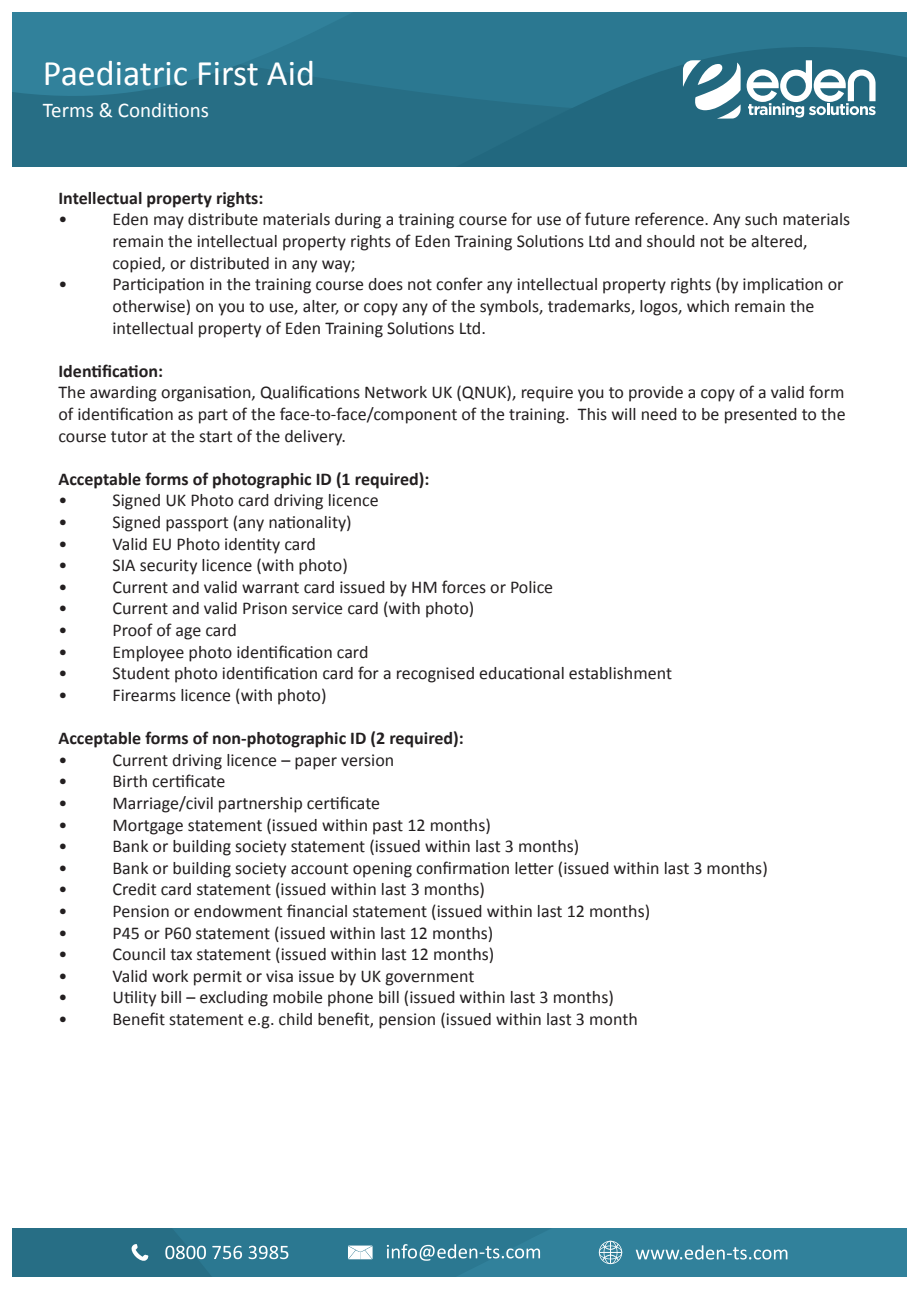
<style>
.page{position:relative;width:919px;height:1289px;background:#fff}
.page>*{position:absolute;margin:0;border:0;box-sizing:border-box;transform-origin:0 0}
.t1{font:36px "Calibri";color:#fff}
.t2{font:21px "Calibri";color:#fff}
.t3{font:18px/21.6px "Calibri";color:#231f20}
.t4{font:700 18px "Calibri";color:#231f20}
</style>
<div class="page">
<svg style="left:847px;top:13px;width:59px;height:153px;background:#256d84"></svg>
<svg style="left:13px;top:13px;width:834px;height:153px;background:#29738b"></svg>
<svg style="left:682px;top:60px;width:193px;height:59px"></svg>
<svg style="left:13px;top:1228px;width:893px;height:48px;background:#378098"></svg>
<h1 class="t1" style="left:43px;top:48px;width:273px">Paediatric First Aid</h1>
<p class="t2" style="left:43px;top:95px;width:168px">Terms &amp; Conditions</p>
<p class="t4" style="left:58px;top:185px;width:206px">Intellectual property rights:</p>
<p class="t3" style="left:58px;top:208px;width:10px">•</p>
<p class="t3" style="left:112px;top:208px;width:739px">Eden may distribute materials during a training course for use of future reference. Any such materials remain the intellectual property rights of Eden Training Solutions Ltd and should not be altered, copied, or distributed in any way;</p>
<p class="t3" style="left:58px;top:273px;width:10px">•</p>
<p class="t3" style="left:112px;top:273px;width:732px">Participation in the training course does not confer any intellectual property rights (by implication or otherwise) on you to use, alter, or copy any of the symbols, trademarks, logos, which remain the intellectual property of Eden Training Solutions Ltd.</p>
<p class="t4" style="left:58px;top:358px;width:106px">Identification:</p>
<p class="t3" style="left:58px;top:381px;width:788px;text-align:justify">The awarding organisation, Qualifications Network UK (QNUK), require you to provide a copy of a valid form of identification as part of the face-to-face/component of the training. This will need to be presented to the course tutor at the start of the delivery.</p>
<p class="t4" style="left:58px;top:466px;width:372px">Acceptable forms of photographic ID (1 required):</p>
<p class="t3" style="left:58px;top:489px;width:10px">•</p>
<p class="t3" style="left:112px;top:489px;width:268px">Signed UK Photo card driving licence</p>
<p class="t3" style="left:58px;top:510px;width:10px">•</p>
<p class="t3" style="left:112px;top:510px;width:241px">Signed passport (any nationality)</p>
<p class="t3" style="left:58px;top:532px;width:10px">•</p>
<p class="t3" style="left:112px;top:532px;width:205px">Valid EU Photo identity card</p>
<p class="t3" style="left:58px;top:554px;width:10px">•</p>
<p class="t3" style="left:112px;top:554px;width:237px">SIA security licence (with photo)</p>
<p class="t3" style="left:58px;top:575px;width:10px">•</p>
<p class="t3" style="left:112px;top:575px;width:442px">Current and valid warrant card issued by HM forces or Police</p>
<p class="t3" style="left:58px;top:597px;width:10px">•</p>
<p class="t3" style="left:112px;top:597px;width:363px">Current and valid Prison service card (with photo)</p>
<p class="t3" style="left:58px;top:618px;width:10px">•</p>
<p class="t3" style="left:112px;top:618px;width:126px">Proof of age card</p>
<p class="t3" style="left:58px;top:640px;width:10px">•</p>
<p class="t3" style="left:112px;top:640px;width:257px">Employee photo identification card</p>
<p class="t3" style="left:58px;top:662px;width:10px">•</p>
<p class="t3" style="left:112px;top:662px;width:561px">Student photo identification card for a recognised educational establishment</p>
<p class="t3" style="left:58px;top:683px;width:10px">•</p>
<p class="t3" style="left:112px;top:683px;width:215px">Firearms licence (with photo)</p>
<p class="t4" style="left:58px;top:725px;width:407px">Acceptable forms of non-photographic ID (2 required):</p>
<p class="t3" style="left:58px;top:748px;width:10px">•</p>
<p class="t3" style="left:112px;top:748px;width:283px">Current driving licence – paper version</p>
<p class="t3" style="left:58px;top:770px;width:10px">•</p>
<p class="t3" style="left:112px;top:770px;width:114px">Birth certificate</p>
<p class="t3" style="left:58px;top:791px;width:10px">•</p>
<p class="t3" style="left:112px;top:791px;width:269px">Marriage/civil partnership certificate</p>
<p class="t3" style="left:58px;top:813px;width:10px">•</p>
<p class="t3" style="left:112px;top:813px;width:380px">Mortgage statement (issued within past 12 months)</p>
<p class="t3" style="left:58px;top:834px;width:10px">•</p>
<p class="t3" style="left:112px;top:834px;width:468px">Bank or building society statement (issued within last 3 months)</p>
<p class="t3" style="left:58px;top:856px;width:10px">•</p>
<p class="t3" style="left:112px;top:856px;width:656px">Bank or building society account opening confirmation letter (issued within last 3 months)</p>
<p class="t3" style="left:58px;top:878px;width:10px">•</p>
<p class="t3" style="left:112px;top:878px;width:374px">Credit card statement (issued within last 3 months)</p>
<p class="t3" style="left:58px;top:899px;width:10px">•</p>
<p class="t3" style="left:112px;top:899px;width:539px">Pension or endowment financial statement (issued within last 12 months)</p>
<p class="t3" style="left:58px;top:921px;width:10px">•</p>
<p class="t3" style="left:112px;top:921px;width:382px">P45 or P60 statement (issued within last 12 months)</p>
<p class="t3" style="left:58px;top:942px;width:10px">•</p>
<p class="t3" style="left:112px;top:942px;width:383px">Council tax statement (issued within last 12 months)</p>
<p class="t3" style="left:58px;top:964px;width:10px">•</p>
<p class="t3" style="left:112px;top:964px;width:363px">Valid work permit or visa issue by UK government</p>
<p class="t3" style="left:58px;top:986px;width:10px">•</p>
<p class="t3" style="left:112px;top:986px;width:503px">Utility bill – excluding mobile phone bill (issued within last 3 months)</p>
<p class="t3" style="left:58px;top:1007px;width:10px">•</p>
<p class="t3" style="left:112px;top:1007px;width:526px">Benefit statement e.g. child benefit, pension (issued within last 3 month</p>
</div>
